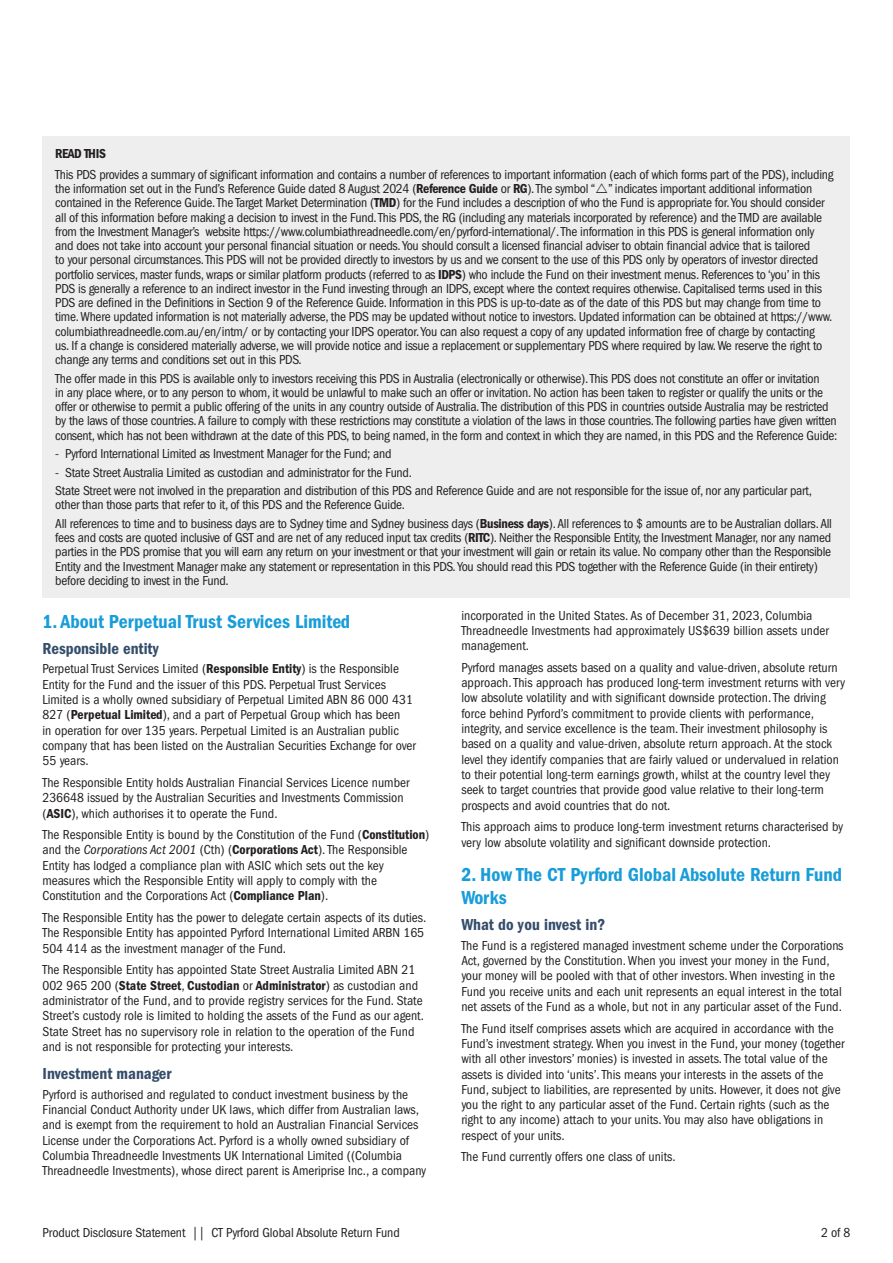
<style>
.page{position:relative;width:893px;height:1263px;background:#fff}
.page>*{position:absolute;margin:0;border:0;box-sizing:border-box;transform-origin:0 0}
.t1{font:19.5px/23.4px "Franklin Gothic LT Pro Cn Dm";color:#199dd9}
.t2{font:16.5px "Franklin Gothic LT Pro Cn Dm";color:#344d6a}
.t3{font:condensed 13.5px/14.2px "Franklin Gothic LT Pro";letter-spacing:-.02em;color:#231f20}
.t4{font:condensed 13.5px/15.3px "Franklin Gothic LT Pro";color:#231f20}
.t5{font:13.5px "Franklin Gothic LT Pro Cn Dm";color:#231f20}
.t6{font:13.5px "Franklin Gothic LT Pro Cn Dm";letter-spacing:-.04em;color:#231f20}
.s1{font-family:"Franklin Gothic LT Pro Cn Dm";font-stretch:normal}
.s2{font-style:italic}
.s3{font-family:"Franklin Gothic LT Pro";font-stretch:condensed}
</style>
<div class="page">
<div style="left:43px;top:136px;width:807px;height:461px;background:#eeeeef"></div>
<p class="t6" style="left:55px;top:146px;width:52px">READ THIS</p>
<p class="t3" style="left:55px;top:167px;width:780px">This PDS provides a summary of significant information and contains a number of references to important information (each of which forms part of the PDS), including the information set out in the Fund’s Reference Guide dated 8 August 2024 (<span class="s1">Reference Guide</span> or <span class="s1">RG</span>). The symbol “ ” indicates important additional information contained in the Reference Guide. The Target Market Determination (<span class="s1">TMD</span>) for the Fund includes a description of who the Fund is appropriate for. You should consider all of this information before making a decision to invest in the Fund. This PDS, the RG (including any materials incorporated by reference) and the TMD are available from the Investment Manager’s website https://www.columbiathreadneedle.com/en/pyrford-international/. The information in this PDS is general information only and does not take into account your personal financial situation or needs. You should consult a licensed financial adviser to obtain financial advice that is tailored<br>to your personal circumstances. This PDS will not be provided directly to investors by us and we consent to the use of this PDS only by operators of investor directed portfolio services, master funds, wraps or similar platform products (referred to as <span class="s1">IDPS</span>) who include the Fund on their investment menus. References to ‘you’ in this PDS is generally a reference to an indirect investor in the Fund investing through an IDPS, except where the context requires otherwise. Capitalised terms used in this PDS are defined in the Definitions in Section 9 of the Reference Guide. Information in this PDS is up-to-date as of the date of this PDS but may change from time to time. Where updated information is not materially adverse, the PDS may be updated without notice to investors. Updated information can be obtained at https://www. columbiathreadneedle.com.au/en/intm/ or by contacting your IDPS operator. You can also request a copy of any updated information free of charge by contacting<br>us. If a change is considered materially adverse, we will provide notice and issue a replacement or supplementary PDS where required by law. We reserve the right to change any terms and conditions set out in this PDS.</p>
<p class="t3" style="left:55px;top:371px;width:784px">The offer made in this PDS is available only to investors receiving this PDS in Australia (electronically or otherwise). This PDS does not constitute an offer or invitation<br>in any place where, or to any person to whom, it would be unlawful to make such an offer or invitation. No action has been taken to register or qualify the units or the offer or otherwise to permit a public offering of the units in any country outside of Australia. The distribution of this PDS in countries outside Australia may be restricted by the laws of those countries. A failure to comply with these restrictions may constitute a violation of the laws in those countries. The following parties have given written consent, which has not been withdrawn at the date of this PDS, to being named, in the form and context in which they are named, in this PDS and the Reference Guide:</p>
<p class="t3" style="left:55px;top:447px;width:338px">- Pyrford International Limited as Investment Manager for the Fund; and</p>
<p class="t3" style="left:55px;top:463px;width:758px;line-height:18.5px">- State Street Australia Limited as custodian and administrator for the Fund.<br>State Street were not involved in the preparation and distribution of this PDS and Reference Guide and are not responsible for the issue of, nor any particular part,</p>
<p class="t3" style="left:55px;top:496px;width:778px;line-height:18.5px">other than those parts that refer to it, of this PDS and the Reference Guide.<br>All references to time and to business days are to Sydney time and Sydney business days (<span class="s1">Business days</span>). All references to $ amounts are to be Australian dollars. All</p>
<p class="t3" style="left:55px;top:531px;width:777px">fees and costs are quoted inclusive of GST and are net of any reduced input tax credits (<span class="s1">RITC</span>). Neither the Responsible Entity, the Investment Manager, nor any named parties in the PDS promise that you will earn any return on your investment or that your investment will gain or retain its value. No company other than the Responsible Entity and the Investment Manager make any statement or representation in this PDS. You should read this PDS together with the Reference Guide (in their entirety) before deciding to invest in the Fund.</p>
<h1 class="t1" style="left:43px;top:610px;width:309px">1. About Perpetual Trust Services Limited</h1>
<p class="t2" style="left:43px;top:639px;width:118px">Responsible entity</p>
<p class="t4" style="left:43px;top:661px;width:375px">Perpetual Trust Services Limited (<span class="s1">Responsible Entity</span>) is the Responsible Entity for the Fund and the issuer of this PDS. Perpetual Trust Services Limited is a wholly owned subsidiary of Perpetual Limited ABN 86 000 431<br>827 (<span class="s1">Perpetual Limited</span>), and a part of Perpetual Group which has been<br>in operation for over 135 years. Perpetual Limited is an Australian public company that has been listed on the Australian Securities Exchange for over 55 years.</p>
<p class="t4" style="left:43px;top:775px;width:369px">The Responsible Entity holds Australian Financial Services Licence number<br>236648 issued by the Australian Securities and Investments Commission (<span class="s1">ASIC</span>), which authorises it to operate the Fund.</p>
<p class="t4" style="left:43px;top:827px;width:388px">The Responsible Entity is bound by the Constitution of the Fund (<span class="s1">Constitution</span>) and the <span class="s2">Corporations Act 2001</span> (Cth) (<span class="s1">Corporations Act</span>). The Responsible Entity has lodged a compliance plan with ASIC which sets out the key measures which the Responsible Entity will apply to comply with the Constitution and the Corporations Act (<span class="s1">Compliance Plan</span>).</p>
<p class="t4" style="left:43px;top:910px;width:385px">The Responsible Entity has the power to delegate certain aspects of its duties.<br>The Responsible Entity has appointed Pyrford International Limited ARBN 165<br>504 414 as the investment manager of the Fund.</p>
<p class="t4" style="left:43px;top:962px;width:374px">The Responsible Entity has appointed State Street Australia Limited ABN 21</p>
<p class="t5" style="left:43px;top:977px;width:377px"><span class="s3">002 965 200 (</span>State Street<span class="s3">,</span> Custodian <span class="s3">or</span> Administrator<span class="s3">) as custodian and</span></p>
<p class="t4" style="left:43px;top:993px;width:383px">administrator of the Fund, and to provide registry services for the Fund. State Street’s custody role is limited to holding the assets of the Fund as our agent.<br>State Street has no supervisory role in relation to the operation of the Fund and is not responsible for protecting your interests.</p>
<p class="t2" style="left:43px;top:1064px;width:131px">Investment manager</p>
<p class="t4" style="left:43px;top:1087px;width:385px">Pyrford is authorised and regulated to conduct investment business by the Financial Conduct Authority under UK laws, which differ from Australian laws, and is exempt from the requirement to hold an Australian Financial Services License under the Corporations Act. Pyrford is a wholly owned subsidiary of Columbia Threadneedle Investments UK International Limited ((Columbia Threadneedle Investments), whose direct parent is Ameriprise Inc., a company</p>
<p class="t4" style="left:461px;top:608px;width:369px">incorporated in the United States. As of December 31, 2023, Columbia<br>Threadneedle Investments had approximately US$639 billion assets under management.</p>
<p class="t4" style="left:461px;top:660px;width:385px">Pyrford manages assets based on a quality and value-driven, absolute return approach. This approach has produced long-term investment returns with very low absolute volatility and with significant downside protection. The driving force behind Pyrford’s commitment to provide clients with performance, integrity, and service excellence is the team. Their investment philosophy is based on a quality and value-driven, absolute return approach. At the stock level they identify companies that are fairly valued or undervalued in relation to their potential long-term earnings growth, whilst at the country level they seek to target countries that provide good value relative to their long-term prospects and avoid countries that do not.</p>
<p class="t4" style="left:461px;top:819px;width:383px">This approach aims to produce long-term investment returns characterised by very low absolute volatility and significant downside protection.</p>
<h1 class="t1" style="left:461px;top:862px;width:382px">2. How The CT Pyrford Global Absolute Return Fund<br>Works</h1>
<p class="t2" style="left:461px;top:915px;width:145px">What do you invest in?</p>
<p class="t4" style="left:461px;top:938px;width:384px">The Fund is a registered managed investment scheme under the Corporations Act, governed by the Constitution. When you invest your money in the Fund, your money will be pooled with that of other investors. When investing in the Fund you receive units and each unit represents an equal interest in the total net assets of the Fund as a whole, but not in any particular asset of the Fund.</p>
<p class="t4" style="left:461px;top:1021px;width:385px">The Fund itself comprises assets which are acquired in accordance with the Fund’s investment strategy. When you invest in the Fund, your money (together with all other investors’ monies) is invested in assets. The total value of the assets is divided into ‘units’. This means your interests in the assets of the Fund, subject to liabilities, are represented by units. However, it does not give you the right to any particular asset of the Fund. Certain rights (such as the right to any income) attach to your units. You may also have obligations in respect of your units.</p>
<p class="t4" style="left:461px;top:1149px;width:216px">The Fund currently offers one class of units.</p>
<p class="t3" style="left:43px;top:1226px;width:359px">Product Disclosure Statement || CT Pyrford Global Absolute Return Fund</p>
<p class="t3" style="left:821px;top:1226px;width:31px">2 of 8</p>
</div>
